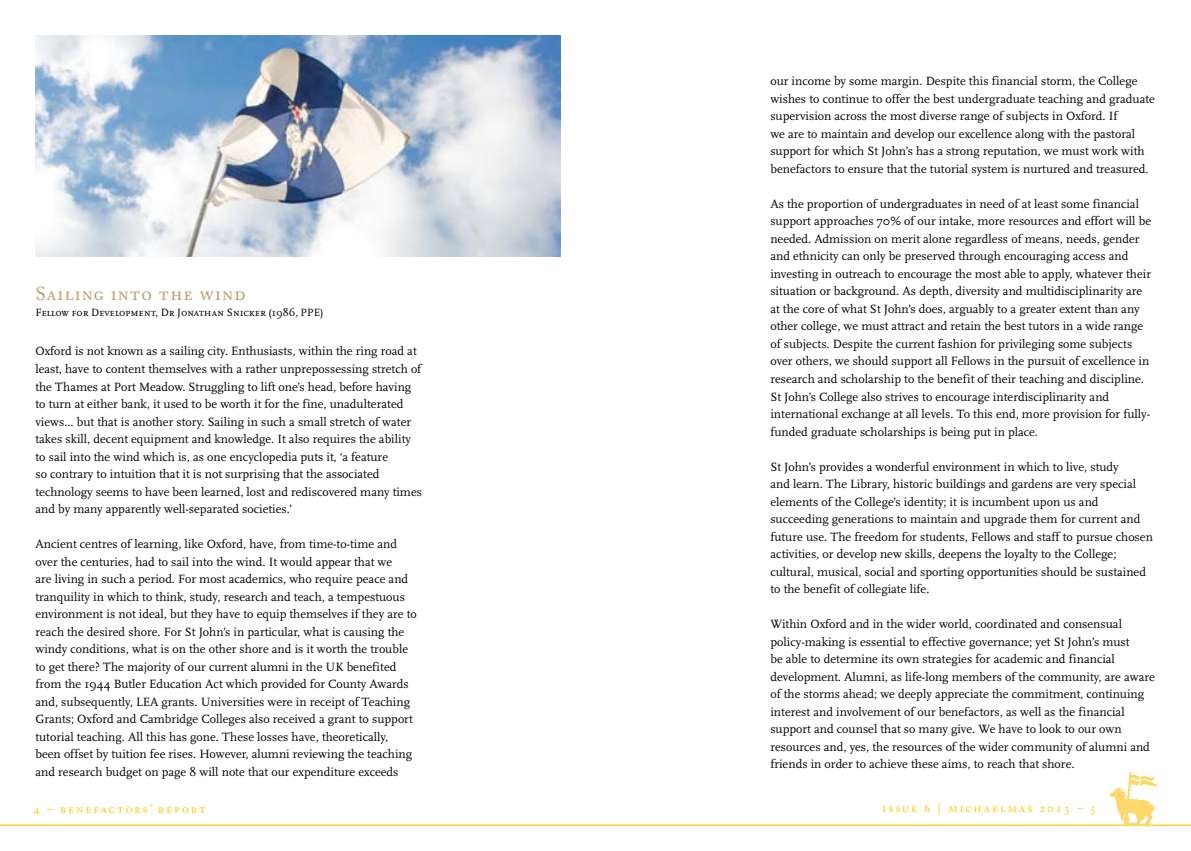
<style>
.page{position:relative;width:1191px;height:851px;background:#fff}
.page>*{position:absolute;margin:0;border:0;box-sizing:border-box;transform-origin:0 0}
.t1{font:18.75px "Adobe Caslon Pro";letter-spacing:.06em;color:#bc9b6a}
.t2{font:12.5px/17.5px "Scala Pro";color:#000}
.t3{font:12.5px "Adobe Caslon Pro";letter-spacing:.15em;color:#ffcb05}
.t4{font:11px "Scala Pro";letter-spacing:-.005em;color:#000}
</style>
<div class="page">
<hr style="left:0;top:824px;width:1191px;height:1px;background:#ffcb05">
<svg style="left:1109px;top:772px;width:48px;height:54px"></svg>
<img style="left:35px;top:35px;width:525px;height:221px">
<h1 class="t1" style="left:35px;top:282px;width:212px">Sailing into the wind</h1>
<p class="t4" style="left:35px;top:306px;width:289px">Fellow for Development, Dr Jonathan Snicker (1986, PPE)</p>
<p class="t2" style="left:35px;top:343px;width:389px">Oxford is not known as a sailing city. Enthusiasts, within the ring road at least, have to content themselves with a rather unprepossessing stretch of the Thames at Port Meadow. Struggling to lift one’s head, before having to turn at either bank, it used to be worth it for the fine, unadulterated views... but that is another story. Sailing in such a small stretch of water takes skill, decent equipment and knowledge. It also requires the ability to sail into the wind which is, as one encyclopedia puts it, ‘a feature<br>so contrary to intuition that it is not surprising that the associated technology seems to have been learned, lost and rediscovered many times and by many apparently well-separated societies.’</p>
<p class="t2" style="left:35px;top:535px;width:383px">Ancient centres of learning, like Oxford, have, from time-to-time and over the centuries, had to sail into the wind. It would appear that we<br>are living in such a period. For most academics, who require peace and tranquility in which to think, study, research and teach, a tempestuous environment is not ideal, but they have to equip themselves if they are to reach the desired shore. For St John’s in particular, what is causing the windy conditions, what is on the other shore and is it worth the trouble to get there? The majority of our current alumni in the UK benefited from the 1944 Butler Education Act which provided for County Awards and, subsequently, LEA grants. Universities were in receipt of Teaching Grants; Oxford and Cambridge Colleges also received a grant to support tutorial teaching. All this has gone. These losses have, theoretically,<br>been offset by tuition fee rises. However, alumni reviewing the teaching and research budget on page 8 will note that our expenditure exceeds</p>
<p class="t2" style="left:770px;top:73px;width:386px">our income by some margin. Despite this financial storm, the College wishes to continue to offer the best undergraduate teaching and graduate supervision across the most diverse range of subjects in Oxford. If<br>we are to maintain and develop our excellence along with the pastoral support for which St John’s has a strong reputation, we must work with benefactors to ensure that the tutorial system is nurtured and treasured.</p>
<p class="t2" style="left:770px;top:195px;width:382px">As the proportion of undergraduates in need of at least some financial support approaches 70% of our intake, more resources and effort will be needed. Admission on merit alone regardless of means, needs, gender and ethnicity can only be preserved through encouraging access and investing in outreach to encourage the most able to apply, whatever their situation or background. As depth, diversity and multidisciplinarity are at the core of what St John’s does, arguably to a greater extent than any other college, we must attract and retain the best tutors in a wide range of subjects. Despite the current fashion for privileging some subjects over others, we should support all Fellows in the pursuit of excellence in research and scholarship to the benefit of their teaching and discipline.<br>St John’s College also strives to encourage interdisciplinarity and international exchange at all levels. To this end, more provision for fully&shy;funded graduate scholarships is being put in place.</p>
<p class="t2" style="left:770px;top:458px;width:384px">St John’s provides a wonderful environment in which to live, study<br>and learn. The Library, historic buildings and gardens are very special elements of the College’s identity; it is incumbent upon us and succeeding generations to maintain and upgrade them for current and future use. The freedom for students, Fellows and staff to pursue chosen activities, or develop new skills, deepens the loyalty to the College; cultural, musical, social and sporting opportunities should be sustained to the benefit of collegiate life.</p>
<p class="t2" style="left:770px;top:615px;width:386px">Within Oxford and in the wider world, coordinated and consensual policy-making is essential to effective governance; yet St John’s must<br>be able to determine its own strategies for academic and financial development. Alumni, as life-long members of the community, are aware of the storms ahead; we deeply appreciate the commitment, continuing interest and involvement of our benefactors, as well as the financial support and counsel that so many give. We have to look to our own resources and, yes, the resources of the wider community of alumni and friends in order to achieve these aims, to reach that shore.</p>
<p class="t3" style="left:34px;top:801px;width:174px">4 – benefactors’ report</p>
<p class="t3" style="left:882px;top:800px;width:215px">issue 6 | michaelmas 2013 – 5</p>
</div>
